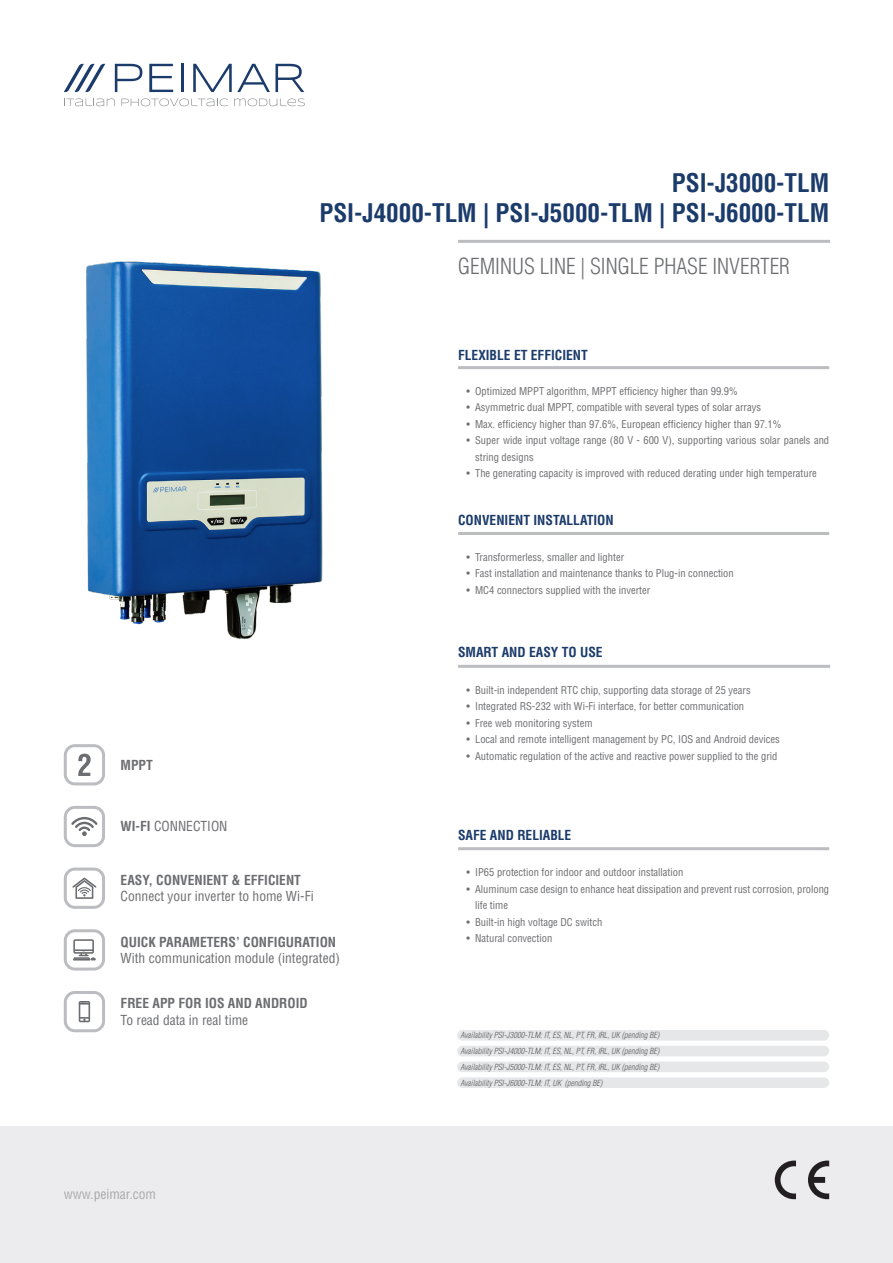
<style>
.page{position:relative;width:893px;height:1263px;background:#fff}
.page>*{position:absolute;margin:0;border:0;box-sizing:border-box;transform-origin:0 0}
.t1{font:700 condensed 25.05px "Helvetica LT Std";color:#1b3b6b}
.t2{font:300 condensed 21.6px "Helvetica LT Std";color:#6c6d70}
.t3{font:condensed 13.5px "Helvetica LT Std";color:#6c6d70}
.t4{font:700 condensed 13.5px "Helvetica LT Std";color:#6c6d70}
.t5{font:700 condensed 13.5px "Helvetica LT Std";color:#1b3b6b}
.t6{font:condensed 13.5px "Helvetica LT Std";color:#a8a9ad}
.t7{font:condensed 10.5px/16.5px "Helvetica LT Std";color:#6c6d70}
.t8{font:italic 300 condensed 8.25px "Helvetica LT Std";color:#57585a}
.s1{font-weight:700}
</style>
<div class="page">
<svg style="left:115px;top:64px;width:27px;height:28px"></svg>
<svg style="left:149px;top:64px;width:24px;height:28px"></svg>
<hr style="left:181px;top:64px;width:3px;height:28px;background:#1b3b6b">
<svg style="left:193px;top:64px;width:111px;height:28px"></svg>
<svg style="left:64px;top:64px;width:41px;height:28px"></svg>
<svg style="left:64px;top:98px;width:51px;height:8px"></svg>
<svg style="left:121px;top:98px;width:107px;height:8px"></svg>
<svg style="left:234px;top:98px;width:71px;height:8px"></svg>
<hr style="left:458px;top:240px;width:372px;height:3px;background:#bcbdc0">
<hr style="left:458px;top:366px;width:371px;height:3px;background:#bcbdc0">
<hr style="left:458px;top:532px;width:371px;height:3px;background:#bcbdc0">
<hr style="left:458px;top:665px;width:372px;height:3px;background:#bcbdc0">
<hr style="left:458px;top:847px;width:371px;height:3px;background:#bcbdc0">
<div style="left:457px;top:1061px;width:372px;height:11px;background:#e6e7e9;border-radius:5px"></div>
<div style="left:457px;top:1077px;width:372px;height:11px;background:#e6e7e9;border-radius:5px"></div>
<div style="left:457px;top:1046px;width:372px;height:10px;background:#e6e7e9;border-radius:5px"></div>
<div style="left:457px;top:1030px;width:372px;height:10px;background:#e6e7e9;border-radius:5px"></div>
<img style="left:86px;top:261px;width:237px;height:378px">
<div style="left:64px;top:744px;width:41px;height:41px;border:3px solid #bcbdc0;border-radius:10px"></div>
<svg style="left:78px;top:753px;width:13px;height:23px"></svg>
<div style="left:0;top:1126px;width:893px;height:137px;background:#ececee"></div>
<svg style="left:775px;top:1160px;width:21px;height:39px"></svg>
<svg style="left:808px;top:1160px;width:21px;height:39px"></svg>
<div style="left:64px;top:806px;width:41px;height:41px;border:3px solid #bcbdc0;border-radius:10px"></div>
<svg style="left:71px;top:817px;width:27px;height:19px"></svg>
<div style="left:64px;top:867px;width:41px;height:42px;border:3px solid #bcbdc0;border-radius:10px"></div>
<svg style="left:72px;top:877px;width:25px;height:22px"></svg>
<div style="left:64px;top:929px;width:41px;height:41px;border:3px solid #bcbdc0;border-radius:10px"></div>
<svg style="left:73px;top:939px;width:23px;height:21px"></svg>
<div style="left:64px;top:991px;width:41px;height:41px;border:3px solid #bcbdc0;border-radius:10px"></div>
<svg style="left:79px;top:1001px;width:11px;height:21px"></svg>
<p class="t1" style="left:672px;top:167px;width:159px">PSI-J3000-TLM</p>
<p class="t1" style="left:319px;top:198px;width:511px">PSI-J4000-TLM | PSI-J5000-TLM | PSI-J6000-TLM</p>
<p class="t2" style="left:458px;top:253px;width:333px">GEMINUS LINE | SINGLE PHASE INVERTER</p>
<p class="t4" style="left:121px;top:756px;width:34px">MPPT</p>
<p class="t3" style="left:121px;top:818px;width:108px"><span class="s1">WI-FI</span> CONNECTION</p>
<p class="t4" style="left:121px;top:871px;width:182px">EASY, CONVENIENT &amp; EFFICIENT</p>
<p class="t3" style="left:121px;top:888px;width:195px">Connect your inverter to home Wi-Fi</p>
<p class="t4" style="left:121px;top:933px;width:217px">QUICK PARAMETERS’ CONFIGURATION</p>
<p class="t3" style="left:121px;top:949px;width:221px">With communication module (integrated)</p>
<p class="t4" style="left:121px;top:995px;width:189px">FREE APP FOR IOS AND ANDROID</p>
<p class="t3" style="left:121px;top:1011px;width:129px">To read data in real time</p>
<p class="t6" style="left:64px;top:1186px;width:94px">www.peimar.com</p>
<p class="t5" style="left:458px;top:346px;width:131px">FLEXIBLE ET EFFICIENT</p>
<p class="t7" style="left:467px;top:383px;width:273px">• Optimized MPPT algorithm, MPPT efficiency higher than 99.9%</p>
<p class="t7" style="left:467px;top:399px;width:296px">• Asymmetric dual MPPT, compatible with several types of solar arrays</p>
<p class="t7" style="left:467px;top:416px;width:316px">• Max. efficiency higher than 97.6%, European efficiency higher than 97.1%</p>
<p class="t7" style="left:475px;top:432px;width:356px;text-indent:-9px">• Super wide input voltage range (80 V - 600 V), supporting various solar panels and string designs</p>
<p class="t7" style="left:467px;top:465px;width:352px">• The generating capacity is improved with reduced derating under high temperature</p>
<p class="t5" style="left:458px;top:512px;width:157px">CONVENIENT INSTALLATION</p>
<p class="t7" style="left:467px;top:549px;width:159px">• Transformerless, smaller and lighter</p>
<p class="t7" style="left:467px;top:565px;width:269px">• Fast installation and maintenance thanks to Plug-in connection</p>
<p class="t7" style="left:467px;top:582px;width:185px">• MC4 connectors supplied with the inverter</p>
<p class="t5" style="left:458px;top:644px;width:146px">SMART AND EASY TO USE</p>
<p class="t7" style="left:467px;top:681px;width:286px">• Built-in independent RTC chip, supporting data storage of 25 years</p>
<p class="t7" style="left:467px;top:698px;width:279px">• Integrated RS-232 with Wi-Fi interface, for better communication</p>
<p class="t7" style="left:467px;top:714px;width:128px">• Free web monitoring system</p>
<p class="t7" style="left:467px;top:731px;width:315px">• Local and remote intelligent management by PC, IOS and Android devices</p>
<p class="t7" style="left:467px;top:747px;width:312px">• Automatic regulation of the active and reactive power supplied to the grid</p>
<p class="t5" style="left:458px;top:826px;width:115px">SAFE AND RELIABLE</p>
<p class="t7" style="left:467px;top:864px;width:218px">• IP65 protection for indoor and outdoor installation</p>
<p class="t7" style="left:475px;top:880px;width:356px;text-indent:-9px">• Aluminum case design to enhance heat dissipation and prevent rust corrosion, prolong life time</p>
<p class="t7" style="left:467px;top:913px;width:137px">• Built-in high voltage DC switch</p>
<p class="t7" style="left:467px;top:930px;width:87px">• Natural convection</p>
<p class="t8" style="left:460px;top:1030px;width:200px">Availability PSI-J3000-TLM: IT, ES, NL, PT, FR, IRL, UK (pending BE)</p>
<p class="t8" style="left:460px;top:1046px;width:200px">Availability PSI-J4000-TLM: IT, ES, NL, PT, FR, IRL, UK (pending BE)</p>
<p class="t8" style="left:460px;top:1062px;width:200px">Availability PSI-J5000-TLM: IT, ES, NL, PT, FR, IRL, UK (pending BE)</p>
<p class="t8" style="left:460px;top:1077px;width:144px">Availability PSI-J6000-TLM: IT, UK (pending BE)</p>
</div>
